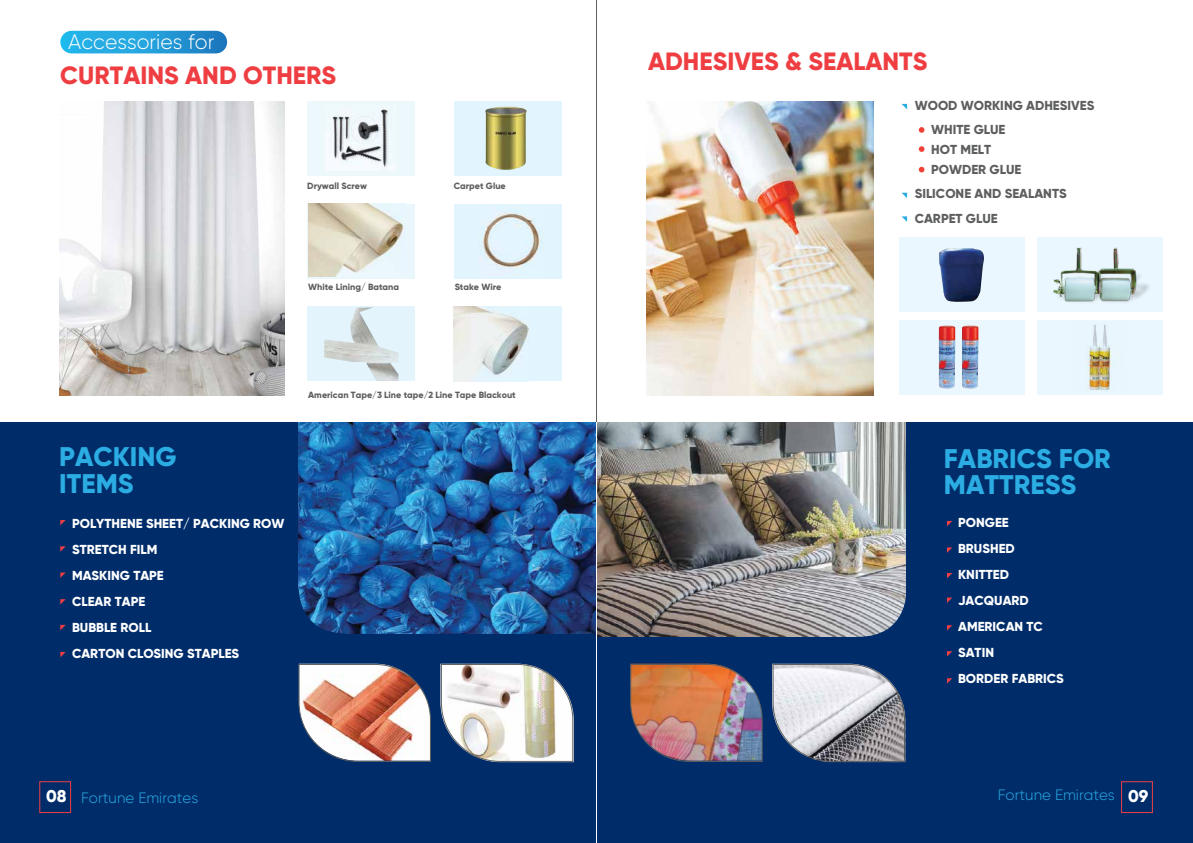
<style>
.page{position:relative;width:1193px;height:843px;background:#fff}
.page>*{position:absolute;margin:0;border:0;box-sizing:border-box;transform-origin:0 0}
.t1{font:800 27px/26.3px "Gilroy";color:#2bace2}
.t2{font:800 25px "Gilroy";color:#ef3e42}
.t3{font:300 21px "Gilroy";color:#fff}
.t4{font:300 15px "Gilroy";color:#2aabe2}
.t5{font:800 13px/26px "Gilroy";color:#fff}
.t6{font:800 13px/24px "Gilroy";color:#5d5e5e}
.t7{font:800 9px "Gilroy";color:#5e5e5e}
.s1{font-weight:800;font-size:17px;color:#fff}
</style>
<div class="page">
<div style="left:597px;top:422px;width:595px;height:420px;background:#002d6a"></div>
<div style="left:60px;top:31px;width:167px;height:22px;background:linear-gradient(to right,#27bef0,#1f7dc2);border-radius:11px"></div>
<div style="left:307px;top:101px;width:108px;height:74px;background:#edf8fc"></div>
<div style="left:307px;top:204px;width:108px;height:74px;background:#e9f7fd"></div>
<div style="left:307px;top:307px;width:108px;height:74px;background:#e3f4fd"></div>
<div style="left:454px;top:101px;width:107px;height:74px;background:#e2f4fd"></div>
<div style="left:454px;top:204px;width:107px;height:74px;background:#e2f4fd"></div>
<div style="left:454px;top:307px;width:107px;height:74px;background:#e2f4fd"></div>
<img style="left:308px;top:203px;width:97px;height:73px">
<img style="left:479px;top:213px;width:61px;height:55px">
<img style="left:454px;top:307px;width:74px;height:74px">
<img style="left:329px;top:107px;width:60px;height:62px">
<svg style="left:918px;top:127px;width:6px;height:6px"></svg>
<svg style="left:918px;top:146px;width:6px;height:6px"></svg>
<svg style="left:918px;top:167px;width:6px;height:5px"></svg>
<svg style="left:901px;top:104px;width:5px;height:5px"></svg>
<svg style="left:901px;top:216px;width:5px;height:5px"></svg>
<div style="left:0;top:422px;width:595px;height:420px;background:#002d6a"></div>
<img style="left:298px;top:663px;width:133px;height:98px">
<svg style="left:441px;top:663px;width:132px;height:98px;background:#cacccc"></svg>
<img style="left:630px;top:663px;width:132px;height:98px">
<svg style="left:772px;top:663px;width:132px;height:98px;background:#acb0bb"></svg>
<img style="left:299px;top:422px;width:296px;height:211px">
<img style="left:597px;top:422px;width:308px;height:214px">
<img style="left:59px;top:101px;width:225px;height:294px">
<img style="left:646px;top:101px;width:227px;height:294px">
<svg style="left:60px;top:519px;width:6px;height:6px"></svg>
<svg style="left:60px;top:546px;width:6px;height:5px"></svg>
<svg style="left:60px;top:572px;width:6px;height:5px"></svg>
<svg style="left:60px;top:599px;width:6px;height:5px"></svg>
<svg style="left:60px;top:624px;width:6px;height:6px"></svg>
<svg style="left:60px;top:651px;width:6px;height:6px"></svg>
<svg style="left:298px;top:588px;width:48px;height:46px"></svg>
<svg style="left:858px;top:591px;width:48px;height:46px"></svg>
<div style="left:39px;top:781px;width:32px;height:31px;border:1px solid #ef3e42"></div>
<div style="left:1120px;top:781px;width:32px;height:31px;border:1px solid #ef3e42"></div>
<svg style="left:947px;top:520px;width:5px;height:6px"></svg>
<svg style="left:947px;top:547px;width:5px;height:5px"></svg>
<svg style="left:947px;top:573px;width:5px;height:5px"></svg>
<svg style="left:947px;top:597px;width:5px;height:5px"></svg>
<svg style="left:947px;top:625px;width:5px;height:5px"></svg>
<svg style="left:947px;top:651px;width:5px;height:5px"></svg>
<svg style="left:947px;top:678px;width:5px;height:5px"></svg>
<hr style="left:596px;top:0;width:1px;height:422px;background:#5d5e5e">
<div style="left:899px;top:237px;width:125px;height:75px;background:#ebf7fe"></div>
<div style="left:1036px;top:237px;width:126px;height:75px;background:#ebf7fe"></div>
<div style="left:899px;top:320px;width:125px;height:75px;background:#ebf7fe"></div>
<div style="left:1036px;top:320px;width:126px;height:75px;background:#ebf7fe"></div>
<img style="left:485px;top:106px;width:42px;height:64px">
<img style="left:324px;top:307px;width:74px;height:74px">
<img style="left:1053px;top:247px;width:96px;height:55px">
<img style="left:939px;top:248px;width:45px;height:54px">
<img style="left:938px;top:325px;width:17px;height:64px">
<img style="left:962px;top:325px;width:17px;height:64px">
<img style="left:1086px;top:324px;width:29px;height:67px">
<h3 class="t3" style="left:68px;top:28px;width:148px">Accessories for</h3>
<h2 class="t2" style="left:60px;top:59px;width:277px">CURTAINS AND OTHERS</h2>
<p class="t7" style="left:307px;top:180px;width:61px">Drywall Screw</p>
<p class="t7" style="left:308px;top:281px;width:92px">White Lining/ Batana</p>
<p class="t7" style="left:454px;top:180px;width:54px">Carpet Glue</p>
<p class="t7" style="left:454px;top:281px;width:48px">Stake Wire</p>
<h1 class="t1" style="left:59px;top:443px;width:119px">PACKING<br>ITEMS</h1>
<p class="t5" style="left:72px;top:510px;width:214px">POLYTHENE SHEET/ PACKING ROW<br>STRETCH FILM<br>MASKING TAPE<br>CLEAR TAPE<br>BUBBLE ROLL<br>CARTON CLOSING STAPLES</p>
<p class="t7" style="left:308px;top:389px;width:209px">American Tape/3 Line tape/2 Line Tape Blackout</p>
<h2 class="t2" style="left:648px;top:45px;width:281px">ADHESIVES &amp; SEALANTS</h2>
<p class="t6" style="left:931px;top:94px;width:165px;text-indent:-16px">WOOD WORKING ADHESIVES<br>WHITE GLUE</p>
<p class="t6" style="left:931px;top:140px;width:92px;line-height:20px">HOT MELT<br>POWDER GLUE</p>
<p class="t6" style="left:914px;top:182px;width:153px">SILICONE AND SEALANTS<br>CARPET GLUE</p>
<h1 class="t1" style="left:943px;top:445px;width:168px">FABRICS FOR<br>MATTRESS</h1>
<p class="t5" style="left:957px;top:509px;width:107px">PONGEE<br>BRUSHED<br>KNITTED<br>JACQUARD<br>AMERICAN TC<br>SATIN<br>BORDER FABRICS</p>
<p class="t4" style="left:46px;top:788px;width:153px"><span class="s1">08</span> Fortune Emirates</p>
<p class="t4" style="left:997px;top:785px;width:152px">Fortune Emirates <span class="s1">09</span></p>
</div>
